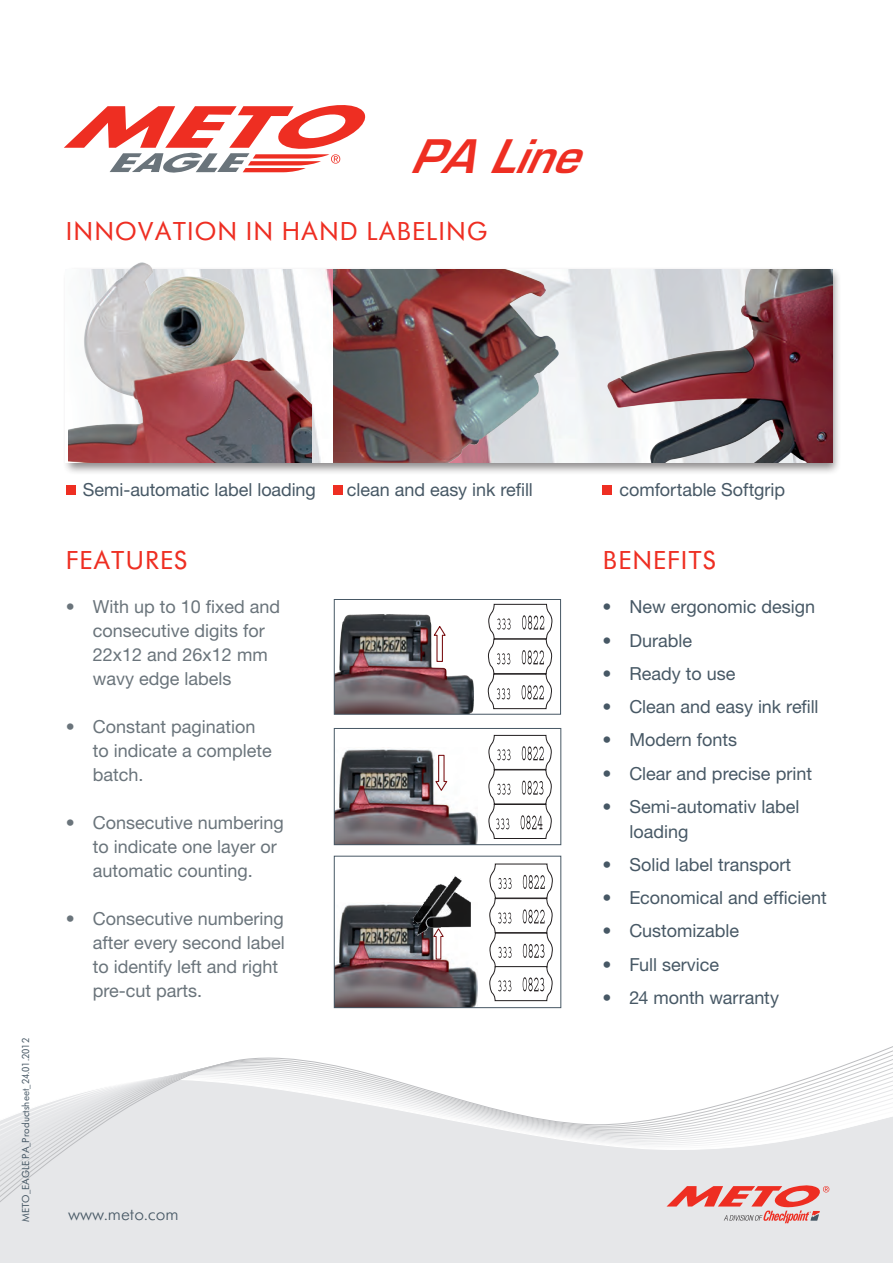
<style>
.page{position:relative;width:893px;height:1263px;background:#fff}
.page>*{position:absolute;margin:0;border:0;box-sizing:border-box;transform-origin:0 0}
.t1{font:italic 600 45px "Eurostile";color:#ee2e22}
.t2{font:27px "Futura SB";letter-spacing:.04em;color:#ee2e22}
.t3{font:18px/24.8px "Helvetica Neue";color:#475865}
.t4{font:18px/24px "Helvetica Neue";color:#6a747b}
.t5{font:300 18px "Futura SB";color:#475865}
.t6{font:10.5px "Futura SB";color:#475865}
</style>
<div class="page">
<div style="left:62px;top:266px;width:780px;height:209px;background:#231f20;opacity:.75"></div>
<img style="left:66px;top:270px;width:540px;height:192px">
<div style="left:0;top:1211px;width:893px;height:38px;background:#e6e7e9"></div>
<svg style="left:0;top:1046px;width:893px;height:165px"></svg>
<div style="left:0;top:1249px;width:893px;height:14px;background:#e6e7e9"></div>
<svg style="left:666px;top:1185px;width:163px;height:38px;background:#e5a6a4"></svg>
<svg style="left:64px;top:105px;width:302px;height:68px"></svg>
<img style="left:69px;top:262px;width:243px;height:200px">
<img style="left:333px;top:270px;width:227px;height:192px">
<img style="left:606px;top:270px;width:226px;height:192px">
<div style="left:66px;top:485px;width:10px;height:9px;background:#ee2e22"></div>
<div style="left:333px;top:485px;width:10px;height:9px;background:#ee2e22"></div>
<div style="left:602px;top:485px;width:10px;height:9px;background:#ee2e22"></div>
<img style="left:336px;top:614px;width:138px;height:98px">
<div style="left:334px;top:599px;width:227px;height:115px;border:1px solid #475865"></div>
<svg style="left:487px;top:604px;width:65px;height:105px"></svg>
<svg style="left:433px;top:624px;width:14px;height:38px"></svg>
<img style="left:336px;top:749px;width:141px;height:94px">
<div style="left:334px;top:728px;width:227px;height:117px;border:1px solid #475865"></div>
<svg style="left:488px;top:735px;width:64px;height:104px"></svg>
<svg style="left:434px;top:754px;width:14px;height:38px"></svg>
<img style="left:336px;top:904px;width:141px;height:102px">
<div style="left:334px;top:856px;width:227px;height:152px;border:1px solid #475865"></div>
<svg style="left:489px;top:864px;width:64px;height:137px"></svg>
<img style="left:413px;top:875px;width:58px;height:61px">
<svg style="left:432px;top:927px;width:13px;height:33px"></svg>
<h1 class="t1" style="left:410px;top:128px;width:183px">PALine</h1>
<h2 class="t2" style="left:66px;top:216px;width:423px">INNOVATION IN HAND LABELING</h2>
<p class="t6" style="left:20px;top:1221px;width:185px;rotate:-90deg">METO_EAGLE PA_PRODUCTSHEET_24.01.2012</p>
<p class="t3" style="left:83px;top:477px;width:234px">Semi-automatic label loading</p>
<p class="t3" style="left:347px;top:477px;width:187px">clean and easy ink refill</p>
<p class="t3" style="left:619px;top:477px;width:167px">comfortable Softgrip</p>
<h2 class="t2" style="left:66px;top:545px;width:123px">FEATURES</h2>
<h2 class="t2" style="left:603px;top:545px;width:115px">BENEFITS</h2>
<p class="t3" style="left:602px;top:594px;width:214px">• New ergonomic design</p>
<p class="t3" style="left:602px;top:628px;width:91px">• Durable</p>
<p class="t3" style="left:602px;top:661px;width:135px">• Ready to use</p>
<p class="t3" style="left:602px;top:694px;width:218px">• Clean and easy ink refill</p>
<p class="t3" style="left:602px;top:727px;width:136px">• Modern fonts</p>
<p class="t3" style="left:602px;top:761px;width:211px">• Clear and precise print</p>
<p class="t3" style="left:629px;top:794px;width:172px;text-indent:-27px">• Semi-automativ label loading</p>
<p class="t3" style="left:602px;top:852px;width:190px">• Solid label transport</p>
<p class="t3" style="left:602px;top:885px;width:226px">• Economical and efficient</p>
<p class="t3" style="left:602px;top:918px;width:138px">• Customizable</p>
<p class="t3" style="left:602px;top:952px;width:118px">• Full service</p>
<p class="t3" style="left:602px;top:985px;width:178px">• 24 month warranty</p>
<p class="t4" style="left:93px;top:595px;width:189px;text-indent:-27px">• With up to 10 fixed and consecutive digits for<br>22x12 and 26x12 mm wavy edge labels</p>
<p class="t4" style="left:93px;top:715px;width:181px;text-indent:-27px">• Constant pagination to indicate a complete batch.</p>
<p class="t4" style="left:93px;top:811px;width:193px;text-indent:-27px">• Consecutive numbering to indicate one layer or automatic counting.</p>
<p class="t4" style="left:93px;top:907px;width:194px;text-indent:-27px">• Consecutive numbering after every second label to identify left and right pre-cut parts.</p>
<p class="t5" style="left:68px;top:1205px;width:112px">www.meto.com</p>
</div>
